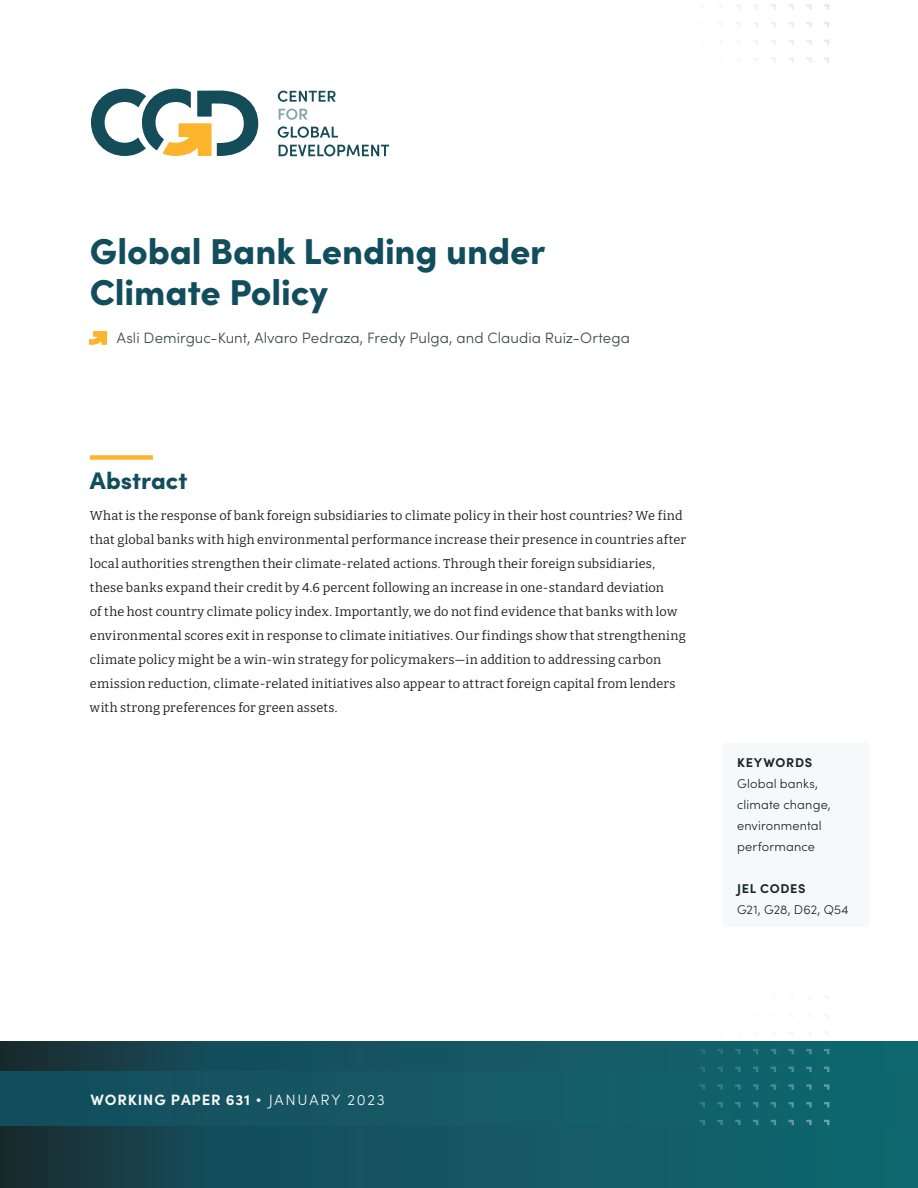
<style>
.page{position:relative;width:918px;height:1188px;background:#fff}
.page>*{position:absolute;margin:0;border:0;box-sizing:border-box;transform-origin:0 0}
.WP_CVR_Title{font:900 36px/40.5px "Sofia Pro";letter-spacing:-.005em;color:#114d5c}
.WP_CVR_Abstract_head{font:900 24px "Sofia Pro";color:#114d5c}
.WP_CVR_Authors{font:300 15px "Sofia Pro";letter-spacing:.005em;color:#384649}
.WP_CVR_Paper_number{font:700 15px "Sofia Pro";letter-spacing:.055em;color:#f5f9fa}
.WP_CVR_Abstract_text{font:12.75px/24px "Bitter";letter-spacing:.015em;color:#231f20}
.WP_CVR_Keywords_JEL{font:300 12.75px/21px "Sofia Pro";letter-spacing:.01em;color:#162628}
.WP_CVR_Keyword_Head{font:700 12.75px "Sofia Pro";letter-spacing:.055em;color:#162628}
.s1{font-weight:200;font-size:16.5px}
.s2{font-weight:300}
</style>
<div class="page">
<svg style="left:0;top:1042px;width:918px;height:146px"></svg>
<div style="left:0;top:1071px;width:918px;height:54px;background:linear-gradient(to right,#154c5b,#10686f)"></div>
<svg style="left:824px;top:1120px;width:5px;height:5px"></svg>
<svg style="left:806px;top:1120px;width:6px;height:5px"></svg>
<svg style="left:788px;top:1120px;width:6px;height:5px"></svg>
<svg style="left:771px;top:1120px;width:5px;height:5px"></svg>
<svg style="left:753px;top:1120px;width:5px;height:5px"></svg>
<svg style="left:735px;top:1120px;width:6px;height:5px"></svg>
<svg style="left:717px;top:1120px;width:6px;height:5px"></svg>
<svg style="left:700px;top:1120px;width:5px;height:5px"></svg>
<svg style="left:824px;top:1102px;width:5px;height:5px"></svg>
<svg style="left:806px;top:1102px;width:6px;height:5px"></svg>
<svg style="left:788px;top:1102px;width:6px;height:5px"></svg>
<svg style="left:771px;top:1102px;width:5px;height:5px"></svg>
<svg style="left:753px;top:1102px;width:5px;height:5px"></svg>
<svg style="left:735px;top:1102px;width:6px;height:5px"></svg>
<svg style="left:717px;top:1102px;width:6px;height:5px"></svg>
<svg style="left:700px;top:1102px;width:5px;height:5px"></svg>
<svg style="left:824px;top:1084px;width:5px;height:6px"></svg>
<svg style="left:806px;top:1084px;width:6px;height:6px"></svg>
<svg style="left:788px;top:1084px;width:6px;height:6px"></svg>
<svg style="left:771px;top:1084px;width:5px;height:6px"></svg>
<svg style="left:753px;top:1084px;width:5px;height:6px"></svg>
<svg style="left:735px;top:1084px;width:6px;height:6px"></svg>
<svg style="left:717px;top:1084px;width:6px;height:6px"></svg>
<svg style="left:700px;top:1084px;width:5px;height:6px"></svg>
<svg style="left:824px;top:1067px;width:5px;height:5px"></svg>
<svg style="left:806px;top:1067px;width:6px;height:5px"></svg>
<svg style="left:788px;top:1067px;width:6px;height:5px"></svg>
<svg style="left:771px;top:1067px;width:5px;height:5px"></svg>
<svg style="left:753px;top:1067px;width:5px;height:5px"></svg>
<svg style="left:735px;top:1067px;width:6px;height:5px"></svg>
<svg style="left:717px;top:1067px;width:6px;height:5px"></svg>
<svg style="left:700px;top:1067px;width:5px;height:5px"></svg>
<svg style="left:824px;top:1049px;width:5px;height:5px"></svg>
<svg style="left:806px;top:1049px;width:6px;height:5px"></svg>
<svg style="left:788px;top:1049px;width:6px;height:5px"></svg>
<svg style="left:771px;top:1049px;width:5px;height:5px"></svg>
<svg style="left:753px;top:1049px;width:5px;height:5px"></svg>
<svg style="left:735px;top:1049px;width:6px;height:5px"></svg>
<svg style="left:717px;top:1049px;width:6px;height:5px"></svg>
<svg style="left:700px;top:1049px;width:5px;height:5px"></svg>
<svg style="left:824px;top:57px;width:5px;height:6px"></svg>
<svg style="left:806px;top:57px;width:6px;height:6px"></svg>
<svg style="left:789px;top:57px;width:5px;height:6px"></svg>
<svg style="left:771px;top:58px;width:5px;height:5px"></svg>
<svg style="left:824px;top:40px;width:5px;height:5px"></svg>
<svg style="left:806px;top:40px;width:6px;height:5px"></svg>
<svg style="left:789px;top:40px;width:5px;height:5px"></svg>
<svg style="left:771px;top:40px;width:5px;height:5px"></svg>
<svg style="left:753px;top:40px;width:5px;height:5px"></svg>
<svg style="left:824px;top:22px;width:5px;height:5px"></svg>
<svg style="left:806px;top:22px;width:6px;height:5px"></svg>
<svg style="left:788px;top:22px;width:6px;height:5px"></svg>
<svg style="left:771px;top:22px;width:5px;height:5px"></svg>
<svg style="left:753px;top:22px;width:5px;height:5px"></svg>
<svg style="left:824px;top:4px;width:5px;height:6px"></svg>
<svg style="left:806px;top:4px;width:6px;height:6px"></svg>
<svg style="left:788px;top:4px;width:6px;height:6px"></svg>
<svg style="left:771px;top:4px;width:5px;height:6px"></svg>
<svg style="left:753px;top:4px;width:5px;height:5px"></svg>
<svg style="left:91px;top:89px;width:167px;height:67px"></svg>
<svg style="left:279px;top:144px;width:110px;height:12px"></svg>
<svg style="left:278px;top:126px;width:60px;height:12px"></svg>
<svg style="left:279px;top:109px;width:28px;height:11px"></svg>
<svg style="left:278px;top:91px;width:58px;height:11px"></svg>
<div style="left:90px;top:455px;width:63px;height:5px;background:#fcb52c"></div>
<svg style="left:107px;top:331px;width:1px;height:14px"></svg>
<svg style="left:90px;top:331px;width:17px;height:14px"></svg>
<div style="left:724px;top:744px;width:145px;height:183px;background:#f5f9fa"></div>
<p class="WP_CVR_Title" style="left:90px;top:228px;width:457px">Global Bank Lending under<br>Climate Policy</p>
<p class="WP_CVR_Authors" style="left:117px;top:327px;width:515px">Asli Demirguc-Kunt, Alvaro Pedraza, Fredy Pulga, and Claudia Ruiz-Ortega</p>
<p class="WP_CVR_Abstract_head" style="left:90px;top:462px;width:99px">Abstract</p>
<p class="WP_CVR_Abstract_text" style="left:90px;top:503px;width:598px">What is the response of bank foreign subsidiaries to climate policy in their host countries? We find that global banks with high environmental performance increase their presence in countries after local authorities strengthen their climate-related actions. Through their foreign subsidiaries, these banks expand their credit by 4.6 percent following an increase in one-standard deviation<br>of the host country climate policy index. Importantly, we do not find evidence that banks with low environmental scores exit in response to climate initiatives. Our findings show that strengthening climate policy might be a win-win strategy for policymakers—in addition to addressing carbon emission reduction, climate-related initiatives also appear to attract foreign capital from lenders with strong preferences for green assets.</p>
<p class="WP_CVR_Keyword_Head" style="left:737px;top:752px;width:77px">KEYWORDS</p>
<p class="WP_CVR_Keywords_JEL" style="left:737px;top:772px;width:95px">Global banks, climate change, environmental performance</p>
<p class="WP_CVR_Keyword_Head" style="left:737px;top:878px;width:70px">JEL CODES</p>
<p class="WP_CVR_Keywords_JEL" style="left:737px;top:898px;width:113px">G21, G28, D62, Q54</p>
<p class="WP_CVR_Paper_number" style="left:90px;top:1088px;width:296px">WORKING PAPER 631 <span class="s1">•</span> <span class="s2">JANUARY 2023</span></p>
</div>
